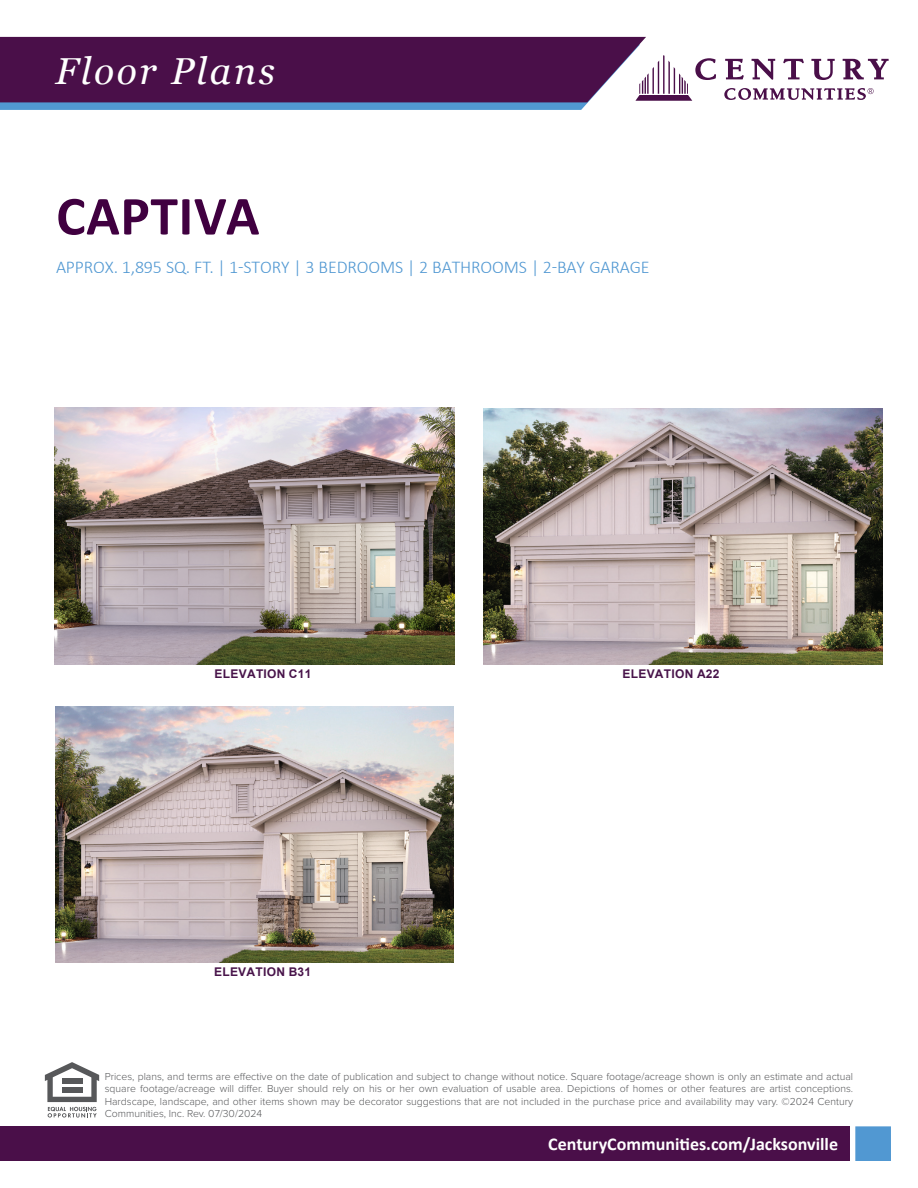
<style>
.page{position:relative;width:918px;height:1188px;background:#fff}
.page>*{position:absolute;margin:0;border:0;box-sizing:border-box;transform-origin:0 0}
.t1{font:700 55.5px "Calibri";letter-spacing:.01em;color:#400040}
.t2{font:italic 37.5px "Georgia";letter-spacing:.07em;color:#fff}
.t3{font:300 18px "Calibri";letter-spacing:-.01em;color:#5198d2}
.t4{font:700 18px "Calibri";color:#fff}
.t5{font:700 12px "Arial";letter-spacing:.025em;color:#48144a}
.t6{font:300 10.5px/12.6px "Proxima Nova";color:#57585a;text-align:justify}
</style>
<div class="page">
<div style="left:0;top:1126px;width:850px;height:35px;background:#4a0f49"></div>
<div style="left:855px;top:1126px;width:36px;height:35px;background:#5198d2"></div>
<svg style="left:45px;top:1062px;width:54px;height:56px"></svg>
<div style="left:62px;top:1078px;width:20px;height:6px;background:#57585a"></div>
<div style="left:62px;top:1087px;width:20px;height:5px;background:#57585a"></div>
<svg style="left:783px;top:59px;width:21px;height:20px"></svg>
<svg style="left:725px;top:59px;width:19px;height:20px"></svg>
<svg style="left:752px;top:59px;width:23px;height:21px"></svg>
<svg style="left:843px;top:59px;width:46px;height:20px"></svg>
<svg style="left:811px;top:59px;width:24px;height:21px"></svg>
<svg style="left:0;top:37px;width:716px;height:73px;background:#61396b"></svg>
<svg style="left:724px;top:88px;width:150px;height:12px"></svg>
<img style="left:484px;top:408px;width:398px;height:257px">
<img style="left:56px;top:706px;width:398px;height:257px">
<img style="left:54px;top:408px;width:400px;height:257px">
<p class="t2" style="left:56px;top:47px;width:221px">Floor Plans</p>
<p class="t1" style="left:56px;top:177px;width:205px">CAPTIVA</p>
<p class="t3" style="left:56px;top:256px;width:595px">APPROX. 1,895 SQ. FT. | 1-STORY | 3 BEDROOMS | 2 BATHROOMS | 2-BAY GARAGE</p>
<p class="t5" style="left:215px;top:665px;width:98px">ELEVATION C11</p>
<p class="t5" style="left:214px;top:963px;width:99px">ELEVATION B31</p>
<p class="t5" style="left:622px;top:665px;width:99px">ELEVATION A22</p>
<p class="t6" style="left:105px;top:1070px;width:750px">Prices, plans, and terms are effective on the date of publication and subject to change without notice. Square footage/acreage shown is only an estimate and actual square footage/acreage will differ. Buyer should rely on his or her own evaluation of usable area. Depictions of homes or other features are artist conceptions.<br>Hardscape, landscape, and other items shown may be decorator suggestions that are not included in the purchase price and availability may vary. ©2024 Century Communities, Inc. Rev. 07/30/2024</p>
<p class="t4" style="left:548px;top:1131px;width:291px">CenturyCommunities.com/Jacksonville</p>
</div>
